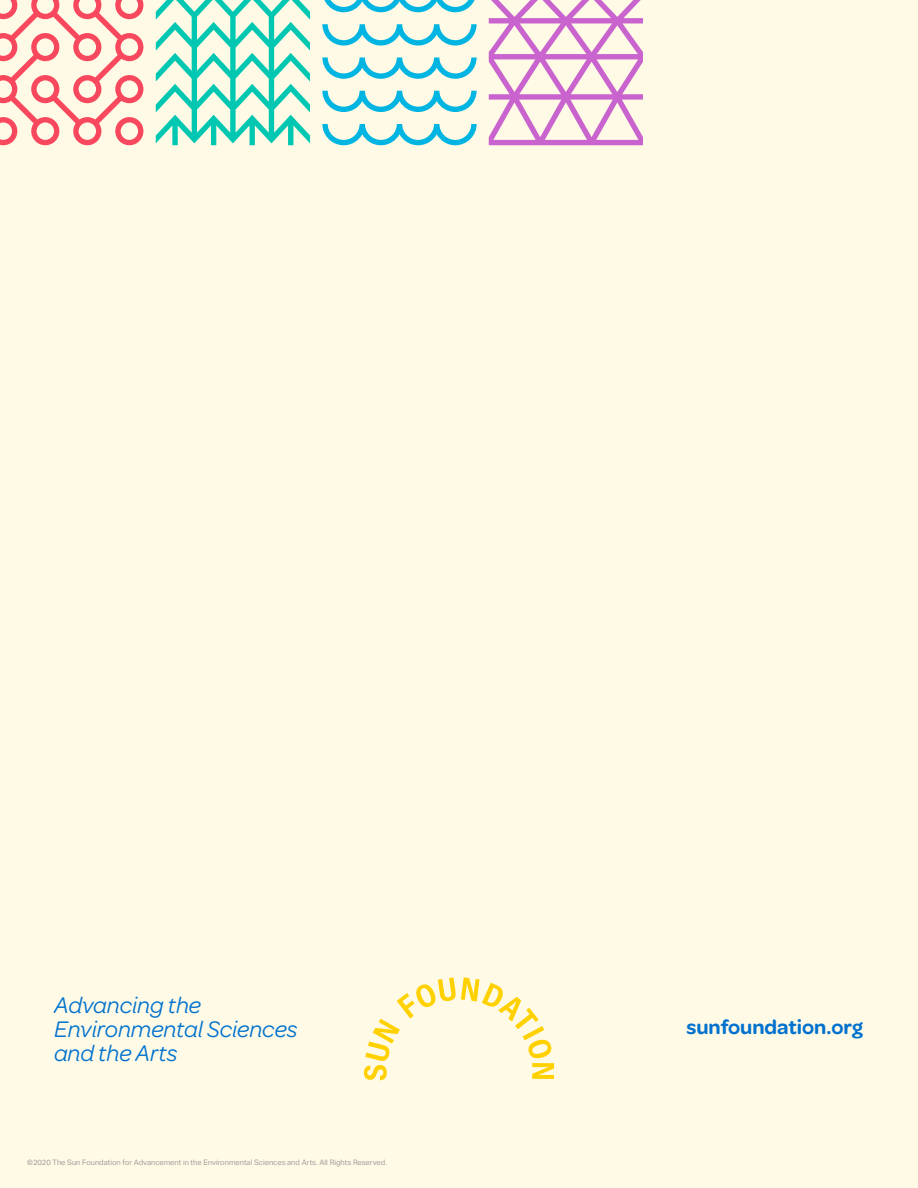
<style>
.page{position:relative;width:918px;height:1188px;background:#fffae6}
.page>*{position:absolute;margin:0;border:0;box-sizing:border-box;transform-origin:0 0}
.t1{font:italic 24px/24px "Omnes";color:#0072ce}
.t2{font:600 21px "Omnes";color:#0072ce}
.t3{font:7.5px "Aktiv Grotesk";color:#9e9c9a}
</style>
<div class="page">
<svg style="left:489px;top:0;width:154px;height:145px"></svg>
<svg style="left:0;top:0;width:143px;height:145px"></svg>
<svg style="left:324px;top:0;width:151px;height:12px"></svg>
<svg style="left:322px;top:24px;width:155px;height:22px"></svg>
<svg style="left:322px;top:57px;width:155px;height:22px"></svg>
<svg style="left:322px;top:91px;width:155px;height:21px"></svg>
<svg style="left:322px;top:124px;width:155px;height:21px"></svg>
<svg style="left:156px;top:0;width:154px;height:145px"></svg>
<svg style="left:364px;top:977px;width:190px;height:103px"></svg>
<h1 class="t1" style="left:54px;top:992px;width:245px">Advancing the<br>Environmental Sciences and the Arts</h1>
<p class="t3" style="left:27px;top:1158px;width:361px">©2020 The Sun Foundation for Advancement in the Environmental Sciences and Arts. All Rights Reserved.</p>
<h2 class="t2" style="left:686px;top:1013px;width:178px">sunfoundation.org</h2>
</div>
